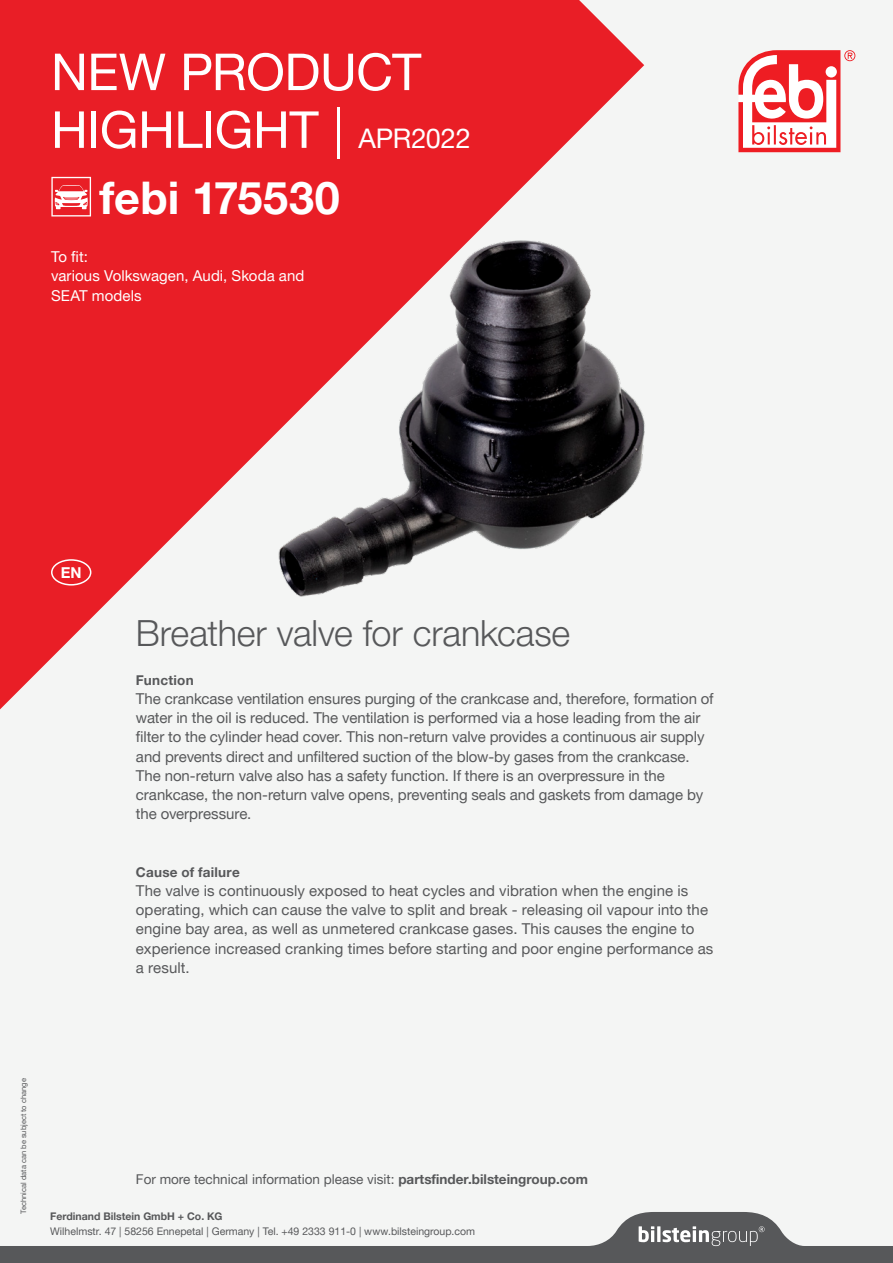
<style>
.page{position:relative;width:893px;height:1263px;background:#f4f5f4}
.page>*{position:absolute;margin:0;border:0;box-sizing:border-box;transform-origin:0 0}
.NPH_Info_Headline{font:51px "Helvetica Neue World 55 Roman";letter-spacing:-.01em;color:#fff}
.NPH_Info_Number{font:700 45px "Helvetica Neue World 75";letter-spacing:.005em;color:#fff}
.NPT_Headline{font:36px "Helvetica Neue World 45 Lt";letter-spacing:-.005em;color:#57585a}
.NPH_Text{font:15px/19.2px "Helvetica Neue World 55 Roman";color:#57585a}
.NPH_To_Fit{font:15px/19.2px "Helvetica Neue World 55 Roman";letter-spacing:.005em;color:#fff}
.t1{font:700 15px "Helvetica Neue World 75";color:#fff}
.NPH_partsfinder{font:13.5px "Helvetica Neue World 55 Roman";color:#57585a}
.NPH_Text-2{font:700 13.5px "Helvetica Neue World 75";letter-spacing:.02em;color:#57585a}
.t2{font:10.5px "Helvetica Neue World 55 Roman";color:#57585a}
.t3{font:700 10.5px "Helvetica Neue World 75";color:#57585a}
.t4{font:7.5px "Helvetica Neue World 55 Roman";color:#57585a}
.s1{font-family:"Helvetica Neue World 45 Lt"}
.s2{font-size:27px}
.s3{font-family:"Helvetica Neue World 75";font-weight:700}
</style>
<div class="page">
<svg style="left:0;top:0;width:644px;height:710px;fill:#e91e26"></svg>
<svg style="left:0;top:1212px;width:893px;height:51px"></svg>
<svg style="left:639px;top:1226px;width:126px;height:20px"></svg>
<svg style="left:738px;top:50px;width:117px;height:102px"></svg>
<img style="left:265px;top:228px;width:380px;height:380px">
<div style="left:51px;top:559px;width:40px;height:26px;border:2px solid #fff;border-radius:50%"></div>
<svg style="left:51px;top:177px;width:40px;height:39px"></svg>
<p class="NPH_Info_Headline" style="left:51px;top:43px;width:372px">NEW PRODUCT</p>
<p class="NPH_Info_Headline" style="left:51px;top:100px;width:421px">HIGHLIGHT <span class="s1">|</span> <span class="s2">APR2022</span></p>
<p class="NPH_Info_Number" style="left:100px;top:172px;width:242px">febi 175530</p>
<p class="NPH_To_Fit" style="left:51px;top:247px;width:38px">To fit:</p>
<p class="NPH_To_Fit" style="left:51px;top:267px;width:255px">various Volkswagen, Audi, Skoda and<br>SEAT models</p>
<p class="t1" style="left:61px;top:564px;width:22px">EN</p>
<p class="NPT_Headline" style="left:136px;top:613px;width:436px">Breather valve for crankcase</p>
<p class="NPH_Text-2" style="left:136px;top:672px;width:59px">Function</p>
<p class="NPH_Text" style="left:136px;top:689px;width:579px">The crankcase ventilation ensures purging of the crankcase and, therefore, formation of water in the oil is reduced. The ventilation is performed via a hose leading from the air filter to the cylinder head cover. This non-return valve provides a continuous air supply and prevents direct and unfiltered suction of the blow-by gases from the crankcase.<br>The non-return valve also has a safety function. If there is an overpressure in the crankcase, the non-return valve opens, preventing seals and gaskets from damage by the overpressure.</p>
<p class="NPH_Text-2" style="left:136px;top:864px;width:105px">Cause of failure</p>
<p class="NPH_Text" style="left:136px;top:881px;width:579px">The valve is continuously exposed to heat cycles and vibration when the engine is operating, which can cause the valve to split and break - releasing oil vapour into the engine bay area, as well as unmetered crankcase gases. This causes the engine to experience increased cranking times before starting and poor engine performance as a result.</p>
<p class="t4" style="left:19px;top:1213px;width:137px;rotate:-90deg">Technical data can be subject to change</p>
<p class="NPH_partsfinder" style="left:136px;top:1171px;width:454px">For more technical information please visit: <span class="s3">partsfinder.bilsteingroup.com</span></p>
<p class="t3" style="left:50px;top:1210px;width:174px">Ferdinand Bilstein GmbH + Co. KG</p>
<p class="t2" style="left:50px;top:1225px;width:426px">Wilhelmstr. 47 | 58256 Ennepetal | Germany | Tel. +49 2333 911-0 | www.bilsteingroup.com</p>
</div>
